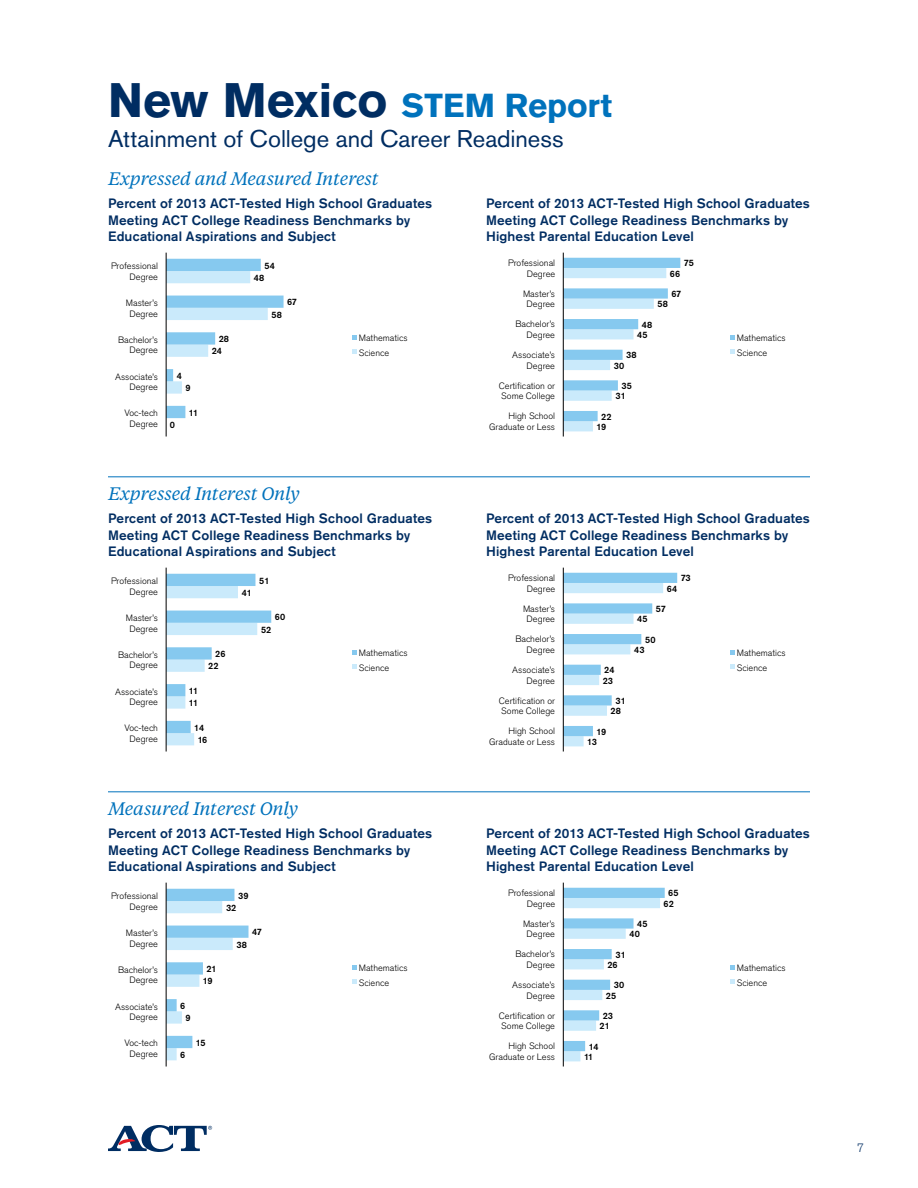
<style>
.page{position:relative;width:918px;height:1188px;background:#fff}
.page>*{position:absolute;margin:0;border:0;box-sizing:border-box;transform-origin:0 0}
.t1{font:700 33px "Akzidenz Grotesk Std";letter-spacing:.005em;color:#0072bc}
.t2{font:24px "Akzidenz Grotesk Std";color:#002d62}
.t3{font:italic 18px "Tiempos Text";letter-spacing:-.01em;color:#0072bc}
.t4{font:500 13.5px/16.5px "Akzidenz Grotesk Std";letter-spacing:.01em;color:#002d62}
.t5{font:300 12px "Akzidenz Grotesk Std";color:#002d62}
.t6{font:300 9.15px/10.6px "Akzidenz Grotesk Std";color:#000001;text-align:right}
.t7{font:500 9.15px "Akzidenz Grotesk Std";color:#000001}
.s1{font-size:48px;color:#002d62}
</style>
<div class="page">
<svg style="left:108px;top:1125px;width:104px;height:27px"></svg>
<svg style="left:167px;top:574px;width:104px;height:171px"></svg>
<hr style="left:166px;top:568px;width:1px;height:184px;background:#000001">
<svg style="left:352px;top:650px;width:5px;height:5px"></svg>
<svg style="left:352px;top:664px;width:5px;height:5px"></svg>
<svg style="left:167px;top:259px;width:117px;height:159px"></svg>
<hr style="left:166px;top:253px;width:1px;height:184px;background:#000001">
<svg style="left:352px;top:335px;width:5px;height:5px"></svg>
<svg style="left:352px;top:349px;width:5px;height:5px"></svg>
<svg style="left:564px;top:258px;width:116px;height:173px"></svg>
<hr style="left:563px;top:253px;width:1px;height:184px;background:#000001">
<svg style="left:730px;top:335px;width:5px;height:5px"></svg>
<svg style="left:730px;top:349px;width:5px;height:5px"></svg>
<svg style="left:564px;top:573px;width:113px;height:173px"></svg>
<hr style="left:563px;top:568px;width:1px;height:184px;background:#000001">
<svg style="left:730px;top:650px;width:5px;height:5px"></svg>
<svg style="left:730px;top:664px;width:5px;height:5px"></svg>
<svg style="left:167px;top:889px;width:82px;height:171px"></svg>
<hr style="left:166px;top:883px;width:1px;height:184px;background:#000001">
<svg style="left:352px;top:965px;width:5px;height:5px"></svg>
<svg style="left:352px;top:979px;width:5px;height:5px"></svg>
<svg style="left:564px;top:888px;width:101px;height:173px"></svg>
<hr style="left:563px;top:883px;width:1px;height:184px;background:#000001">
<svg style="left:730px;top:965px;width:5px;height:5px"></svg>
<svg style="left:730px;top:979px;width:5px;height:5px"></svg>
<hr style="left:108px;top:476px;width:702px;height:1px;background:#0072bc">
<hr style="left:108px;top:791px;width:702px;height:1px;background:#0072bc">
<h1 class="t1" style="left:108px;top:86px;width:506px"><span class="s1">New Mexico</span> STEM Report</h1>
<h2 class="t2" style="left:108px;top:124px;width:457px">Attainment of College and Career Readiness</h2>
<h3 class="t3" style="left:108px;top:166px;width:272px">Expressed and Measured Interest</h3>
<h3 class="t4" style="left:108px;top:195px;width:326px">Percent of 2013 ACT-Tested High School Graduates<br>Meeting ACT College Readiness Benchmarks by<br>Educational Aspirations and Subject</h3>
<h3 class="t4" style="left:486px;top:195px;width:326px">Percent of 2013 ACT-Tested High School Graduates<br>Meeting ACT College Readiness Benchmarks by<br>Highest Parental Education Level</h3>
<p class="t6" style="left:111px;top:261px;width:48px">Professional<br>Degree</p>
<p class="t7" style="left:264px;top:260px;width:12px">54</p>
<p class="t7" style="left:254px;top:272px;width:12px">48</p>
<p class="t6" style="left:508px;top:258px;width:48px">Professional<br>Degree</p>
<p class="t7" style="left:684px;top:258px;width:12px">75</p>
<p class="t7" style="left:670px;top:268px;width:12px">66</p>
<p class="t6" style="left:126px;top:298px;width:34px;text-align:center">Master’s<br>Degree</p>
<p class="t7" style="left:287px;top:297px;width:11px">67</p>
<p class="t7" style="left:271px;top:309px;width:12px">58</p>
<p class="t6" style="left:523px;top:288px;width:34px;text-align:center">Master’s<br>Degree</p>
<p class="t7" style="left:671px;top:288px;width:11px">67</p>
<p class="t7" style="left:658px;top:299px;width:12px">58</p>
<p class="t6" style="left:118px;top:334px;width:41px">Bachelor’s<br>Degree</p>
<p class="t6" style="left:115px;top:371px;width:44px">Associate’s<br>Degree</p>
<p class="t7" style="left:177px;top:370px;width:7px">4</p>
<p class="t7" style="left:185px;top:382px;width:7px">9</p>
<p class="t7" style="left:219px;top:333px;width:12px">28</p>
<p class="t7" style="left:212px;top:346px;width:12px">24</p>
<p class="t6" style="left:359px;top:331px;width:50px;line-height:14.5px;text-align:left">Mathematics<br>Science</p>
<p class="t6" style="left:515px;top:319px;width:41px">Bachelor’s<br>Degree</p>
<p class="t6" style="left:512px;top:350px;width:44px">Associate’s<br>Degree</p>
<p class="t7" style="left:642px;top:319px;width:12px">48</p>
<p class="t7" style="left:637px;top:329px;width:12px">45</p>
<p class="t7" style="left:626px;top:350px;width:12px">38</p>
<p class="t7" style="left:614px;top:360px;width:12px">30</p>
<p class="t6" style="left:737px;top:331px;width:50px;line-height:14.5px;text-align:left">Mathematics<br>Science</p>
<p class="t6" style="left:499px;top:380px;width:58px;text-align:left">Certification or<br>Some College</p>
<p class="t7" style="left:622px;top:380px;width:12px">35</p>
<p class="t7" style="left:615px;top:391px;width:12px">31</p>
<p class="t6" style="left:124px;top:408px;width:35px;text-align:center">Voc-tech<br>Degree</p>
<p class="t7" style="left:170px;top:419px;width:7px">0</p>
<p class="t7" style="left:189px;top:407px;width:11px">11</p>
<p class="t6" style="left:489px;top:411px;width:68px">High School<br>Graduate or Less</p>
<p class="t7" style="left:601px;top:411px;width:12px">22</p>
<p class="t7" style="left:597px;top:421px;width:11px">19</p>
<h3 class="t3" style="left:108px;top:481px;width:193px">Expressed Interest Only</h3>
<h3 class="t4" style="left:108px;top:510px;width:326px">Percent of 2013 ACT-Tested High School Graduates<br>Meeting ACT College Readiness Benchmarks by<br>Educational Aspirations and Subject</h3>
<h3 class="t4" style="left:486px;top:510px;width:326px">Percent of 2013 ACT-Tested High School Graduates<br>Meeting ACT College Readiness Benchmarks by<br>Highest Parental Education Level</h3>
<p class="t6" style="left:111px;top:576px;width:48px">Professional<br>Degree</p>
<p class="t7" style="left:242px;top:587px;width:12px">41</p>
<p class="t7" style="left:259px;top:575px;width:12px">51</p>
<p class="t6" style="left:508px;top:573px;width:48px">Professional<br>Degree</p>
<p class="t7" style="left:681px;top:573px;width:11px">73</p>
<p class="t7" style="left:667px;top:583px;width:12px">64</p>
<p class="t6" style="left:126px;top:613px;width:34px;text-align:center">Master’s<br>Degree</p>
<p class="t7" style="left:275px;top:612px;width:12px">60</p>
<p class="t7" style="left:261px;top:624px;width:12px">52</p>
<p class="t6" style="left:523px;top:603px;width:34px;text-align:center">Master’s<br>Degree</p>
<p class="t7" style="left:637px;top:614px;width:12px">45</p>
<p class="t7" style="left:656px;top:603px;width:12px">57</p>
<p class="t6" style="left:118px;top:649px;width:41px">Bachelor’s<br>Degree</p>
<p class="t6" style="left:115px;top:686px;width:44px">Associate’s<br>Degree</p>
<p class="t7" style="left:189px;top:685px;width:11px">11</p>
<p class="t7" style="left:189px;top:697px;width:11px">11</p>
<p class="t7" style="left:215px;top:648px;width:12px">26</p>
<p class="t7" style="left:208px;top:661px;width:12px">22</p>
<p class="t6" style="left:359px;top:646px;width:50px;line-height:14.5px;text-align:left">Mathematics<br>Science</p>
<p class="t6" style="left:515px;top:634px;width:41px">Bachelor’s<br>Degree</p>
<p class="t6" style="left:512px;top:665px;width:44px">Associate’s<br>Degree</p>
<p class="t7" style="left:604px;top:665px;width:12px">24</p>
<p class="t7" style="left:603px;top:675px;width:12px">23</p>
<p class="t7" style="left:645px;top:634px;width:12px">50</p>
<p class="t7" style="left:634px;top:644px;width:12px">43</p>
<p class="t6" style="left:737px;top:646px;width:50px;line-height:14.5px;text-align:left">Mathematics<br>Science</p>
<p class="t6" style="left:499px;top:695px;width:58px;text-align:left">Certification or<br>Some College</p>
<p class="t7" style="left:615px;top:695px;width:12px">31</p>
<p class="t7" style="left:611px;top:706px;width:12px">28</p>
<p class="t6" style="left:124px;top:723px;width:35px;text-align:center">Voc-tech<br>Degree</p>
<p class="t7" style="left:194px;top:722px;width:11px">14</p>
<p class="t7" style="left:198px;top:734px;width:11px">16</p>
<p class="t6" style="left:489px;top:726px;width:67px">High School<br>Graduate or Less</p>
<p class="t7" style="left:597px;top:726px;width:11px">19</p>
<p class="t7" style="left:587px;top:736px;width:11px">13</p>
<h3 class="t3" style="left:108px;top:796px;width:192px">Measured Interest Only</h3>
<h3 class="t4" style="left:108px;top:825px;width:326px">Percent of 2013 ACT-Tested High School Graduates<br>Meeting ACT College Readiness Benchmarks by<br>Educational Aspirations and Subject</h3>
<h3 class="t4" style="left:486px;top:825px;width:326px">Percent of 2013 ACT-Tested High School Graduates<br>Meeting ACT College Readiness Benchmarks by<br>Highest Parental Education Level</h3>
<p class="t6" style="left:111px;top:891px;width:48px">Professional<br>Degree</p>
<p class="t7" style="left:238px;top:890px;width:12px">39</p>
<p class="t7" style="left:226px;top:902px;width:12px">32</p>
<p class="t6" style="left:508px;top:888px;width:48px">Professional<br>Degree</p>
<p class="t7" style="left:668px;top:888px;width:12px">65</p>
<p class="t7" style="left:664px;top:898px;width:12px">62</p>
<p class="t6" style="left:126px;top:928px;width:34px;text-align:center">Master’s<br>Degree</p>
<p class="t7" style="left:252px;top:927px;width:11px">47</p>
<p class="t7" style="left:236px;top:939px;width:12px">38</p>
<p class="t6" style="left:523px;top:918px;width:34px;text-align:center">Master’s<br>Degree</p>
<p class="t7" style="left:637px;top:918px;width:12px">45</p>
<p class="t7" style="left:629px;top:929px;width:12px">40</p>
<p class="t6" style="left:118px;top:964px;width:41px">Bachelor’s<br>Degree</p>
<p class="t6" style="left:115px;top:1001px;width:44px">Associate’s<br>Degree</p>
<p class="t7" style="left:180px;top:1000px;width:7px">6</p>
<p class="t7" style="left:185px;top:1012px;width:7px">9</p>
<p class="t7" style="left:206px;top:963px;width:12px">21</p>
<p class="t7" style="left:203px;top:976px;width:11px">19</p>
<p class="t6" style="left:359px;top:961px;width:50px;line-height:14.5px;text-align:left">Mathematics<br>Science</p>
<p class="t6" style="left:515px;top:949px;width:41px">Bachelor’s<br>Degree</p>
<p class="t7" style="left:615px;top:949px;width:12px">31</p>
<p class="t7" style="left:607px;top:959px;width:12px">26</p>
<p class="t6" style="left:512px;top:980px;width:44px">Associate’s<br>Degree</p>
<p class="t7" style="left:614px;top:980px;width:12px">30</p>
<p class="t7" style="left:606px;top:990px;width:12px">25</p>
<p class="t6" style="left:499px;top:1010px;width:58px;text-align:left">Certification or<br>Some College</p>
<p class="t7" style="left:603px;top:1010px;width:12px">23</p>
<p class="t7" style="left:600px;top:1020px;width:12px">21</p>
<p class="t6" style="left:737px;top:961px;width:50px;line-height:14.5px;text-align:left">Mathematics<br>Science</p>
<p class="t6" style="left:124px;top:1038px;width:35px;text-align:center">Voc-tech<br>Degree</p>
<p class="t7" style="left:180px;top:1049px;width:7px">6</p>
<p class="t7" style="left:196px;top:1037px;width:11px">15</p>
<p class="t6" style="left:489px;top:1041px;width:67px">High School<br>Graduate or Less</p>
<p class="t7" style="left:589px;top:1041px;width:11px">14</p>
<p class="t7" style="left:584px;top:1051px;width:11px">11</p>
<h3 class="t5" style="left:857px;top:1141px;width:8px">7</h3>
</div>
